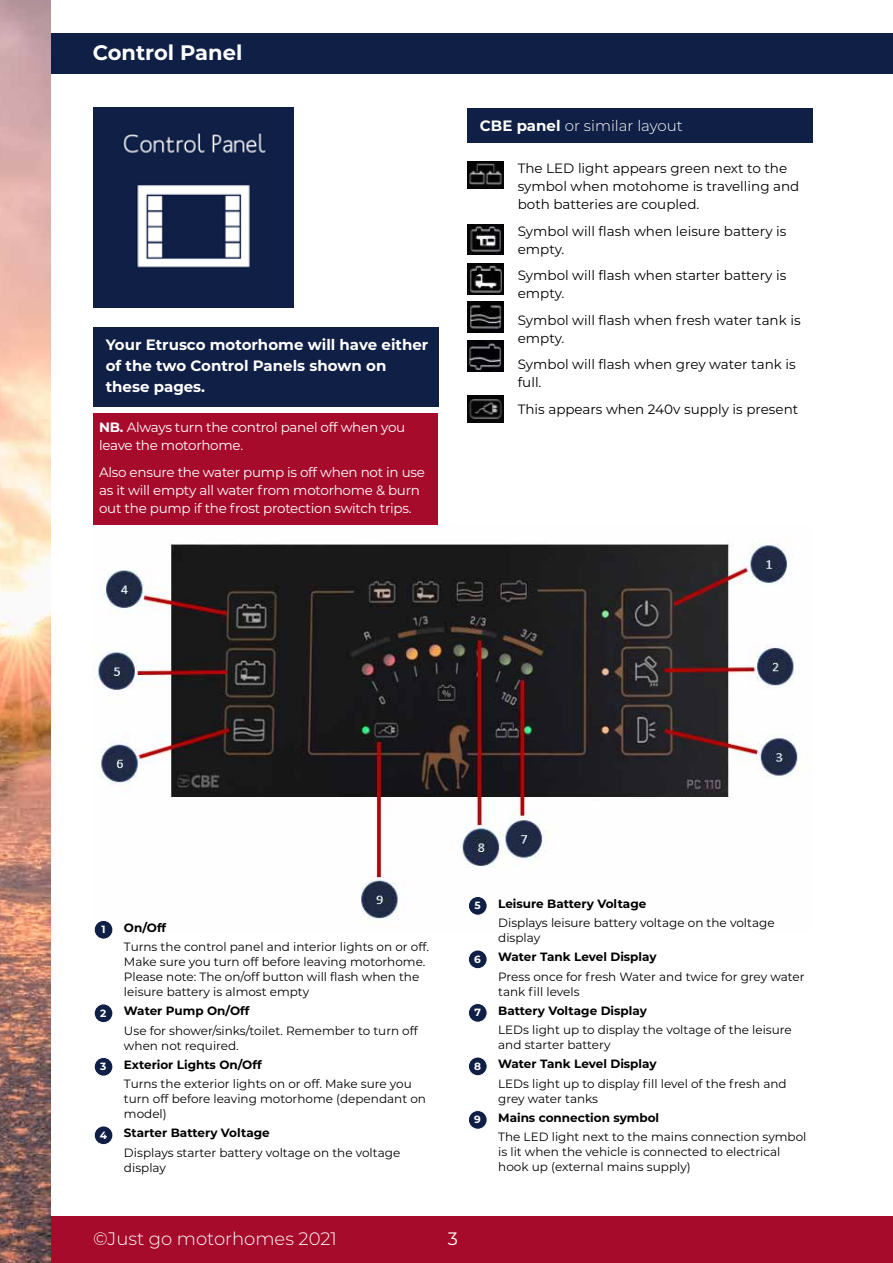
<style>
.page{position:relative;width:893px;height:1263px;background:#fff}
.page>*{position:absolute;margin:0;border:0;box-sizing:border-box;transform-origin:0 0}
.t1{font:700 21px "Montserrat";color:#fff}
.t2{font:300 18px "Montserrat";color:#fff}
.t3{font:18px "Montserrat";color:#fff}
.t4{font:700 15px/21px "Montserrat";color:#fff}
.t5{font:300 15px "Montserrat";color:#fff}
.t6{font:13.5px/18px "Montserrat";color:#000}
.t7{font:13.5px/18px "Montserrat";letter-spacing:-.02em;color:#fff}
.t8{font:12px/15px "Montserrat";color:#000}
.t9{font:700 12px "Montserrat";color:#000}
.t10{font:700 10.5px "Montserrat";color:#fff}
.s1{font-weight:700}
</style>
<div class="page">
<div style="left:49px;top:1216px;width:844px;height:47px;background:#a70b2b"></div>
<div style="left:49px;top:34px;width:844px;height:40px;background:#101f45"></div>
<img style="left:0;top:0;width:50px;height:1263px">
<div style="left:94px;top:413px;width:344px;height:112px;background:#a70b2b"></div>
<img style="left:94px;top:109px;width:200px;height:199px">
<img style="left:93px;top:540px;width:712px;height:384px">
<div style="left:93px;top:327px;width:345px;height:79px;background:#101f45"></div>
<div style="left:467px;top:108px;width:345px;height:35px;background:#101f45"></div>
<div style="left:94px;top:920px;width:19px;height:19px;background:#101f45;border-radius:50%"></div>
<div style="left:94px;top:920px;width:19px;height:19px;border:1px solid #fff;border-radius:50%"></div>
<div style="left:94px;top:1004px;width:19px;height:19px;background:#101f45;border-radius:50%"></div>
<div style="left:94px;top:1004px;width:19px;height:19px;border:1px solid #fff;border-radius:50%"></div>
<div style="left:94px;top:1057px;width:19px;height:19px;background:#101f45;border-radius:50%"></div>
<div style="left:94px;top:1057px;width:19px;height:19px;border:1px solid #fff;border-radius:50%"></div>
<div style="left:94px;top:1126px;width:19px;height:19px;background:#101f45;border-radius:50%"></div>
<div style="left:94px;top:1126px;width:19px;height:19px;border:1px solid #fff;border-radius:50%"></div>
<div style="left:468px;top:896px;width:19px;height:19px;background:#101f45;border-radius:50%"></div>
<div style="left:468px;top:896px;width:19px;height:19px;border:1px solid #fff;border-radius:50%"></div>
<div style="left:468px;top:950px;width:19px;height:19px;background:#101f45;border-radius:50%"></div>
<div style="left:468px;top:950px;width:19px;height:19px;border:1px solid #fff;border-radius:50%"></div>
<div style="left:468px;top:1003px;width:19px;height:19px;background:#101f45;border-radius:50%"></div>
<div style="left:468px;top:1003px;width:19px;height:19px;border:1px solid #fff;border-radius:50%"></div>
<div style="left:468px;top:1057px;width:19px;height:19px;background:#101f45;border-radius:50%"></div>
<div style="left:468px;top:1057px;width:19px;height:19px;border:1px solid #fff;border-radius:50%"></div>
<div style="left:468px;top:1110px;width:19px;height:19px;background:#101f45;border-radius:50%"></div>
<div style="left:468px;top:1110px;width:19px;height:19px;border:1px solid #fff;border-radius:50%"></div>
<img style="left:467px;top:224px;width:37px;height:30px">
<img style="left:467px;top:263px;width:37px;height:31px">
<img style="left:467px;top:302px;width:37px;height:31px">
<img style="left:467px;top:341px;width:37px;height:30px">
<img style="left:467px;top:161px;width:37px;height:28px">
<img style="left:467px;top:395px;width:37px;height:27px">
<h1 class="t1" style="left:93px;top:37px;width:151px">Control Panel</h1>
<p class="t4" style="left:106px;top:334px;width:324px">Your Etrusco motorhome will have either of the two Control Panels shown on these pages.</p>
<p class="t7" style="left:99px;top:418px;width:308px"><span class="s1">NB.</span> Always turn the control panel off when you leave the motorhome.</p>
<p class="t7" style="left:99px;top:463px;width:327px">Also ensure the water pump is off when not in use as it will empty all water from motorhome &amp; burn out the pump if the frost protection switch trips.</p>
<p class="t5" style="left:480px;top:116px;width:204px"><span class="s1">CBE panel</span> or similar layout</p>
<p class="t6" style="left:518px;top:159px;width:283px">The LED light appears green next to the symbol when motohome is travelling and both batteries are coupled.</p>
<p class="t6" style="left:518px;top:222px;width:270px">Symbol will flash when leisure battery is empty.</p>
<p class="t6" style="left:518px;top:266px;width:270px">Symbol will flash when starter battery is empty.</p>
<p class="t6" style="left:518px;top:311px;width:284px">Symbol will flash when fresh water tank is empty.</p>
<p class="t6" style="left:518px;top:355px;width:279px">Symbol will flash when grey water tank is full.</p>
<p class="t6" style="left:518px;top:400px;width:282px">This appears when 240v supply is present</p>
<p class="t10" style="left:101px;top:922px;width:6px">1</p>
<p class="t9" style="left:124px;top:919px;width:44px">On/Off</p>
<p class="t8" style="left:124px;top:939px;width:306px">Turns the control panel and interior lights on or off.<br>Make sure you turn off before leaving motorhome.<br>Please note: The on/off button will flash when the leisure battery is almost empty</p>
<p class="t10" style="left:100px;top:1005px;width:8px">2</p>
<p class="t9" style="left:124px;top:1002px;width:127px">Water Pump On/Off</p>
<p class="t8" style="left:124px;top:1022px;width:295px">Use for shower/sinks/toilet. Remember to turn off when not required.</p>
<p class="t10" style="left:100px;top:1059px;width:8px">3</p>
<p class="t9" style="left:124px;top:1056px;width:139px">Exterior Lights On/Off</p>
<p class="t8" style="left:124px;top:1076px;width:304px">Turns the exterior lights on or off. Make sure you turn off before leaving motorhome (dependant on model)</p>
<p class="t10" style="left:100px;top:1127px;width:9px">4</p>
<p class="t9" style="left:124px;top:1124px;width:147px">Starter Battery Voltage</p>
<p class="t8" style="left:124px;top:1144px;width:278px">Displays starter battery voltage on the voltage display</p>
<p class="t10" style="left:474px;top:898px;width:8px">5</p>
<p class="t9" style="left:498px;top:895px;width:150px">Leisure Battery Voltage</p>
<p class="t8" style="left:498px;top:915px;width:278px">Displays leisure battery voltage on the voltage display</p>
<p class="t10" style="left:474px;top:952px;width:8px">6</p>
<p class="t9" style="left:498px;top:948px;width:160px">Water Tank Level Display</p>
<p class="t8" style="left:498px;top:968px;width:308px">Press once for fresh Water and twice for grey water tank fill levels</p>
<p class="t10" style="left:474px;top:1005px;width:8px">7</p>
<p class="t9" style="left:498px;top:1002px;width:150px">Battery Voltage Display</p>
<p class="t8" style="left:498px;top:1022px;width:295px">LEDs light up to display the voltage of the leisure and starter battery</p>
<p class="t10" style="left:474px;top:1059px;width:8px">8</p>
<p class="t9" style="left:498px;top:1055px;width:160px">Water Tank Level Display</p>
<p class="t8" style="left:498px;top:1075px;width:290px">LEDs light up to display fill level of the fresh and grey water tanks</p>
<p class="t10" style="left:474px;top:1112px;width:8px">9</p>
<p class="t9" style="left:498px;top:1109px;width:162px">Mains connection symbol</p>
<p class="t8" style="left:498px;top:1129px;width:310px">The LED light next to the mains connection symbol is lit when the vehicle is connected to electrical hook up (external mains supply)</p>
<h2 class="t2" style="left:93px;top:1226px;width:245px">©Just go motorhomes 2021</h2>
<h2 class="t3" style="left:448px;top:1226px;width:12px">3</h2>
</div>
